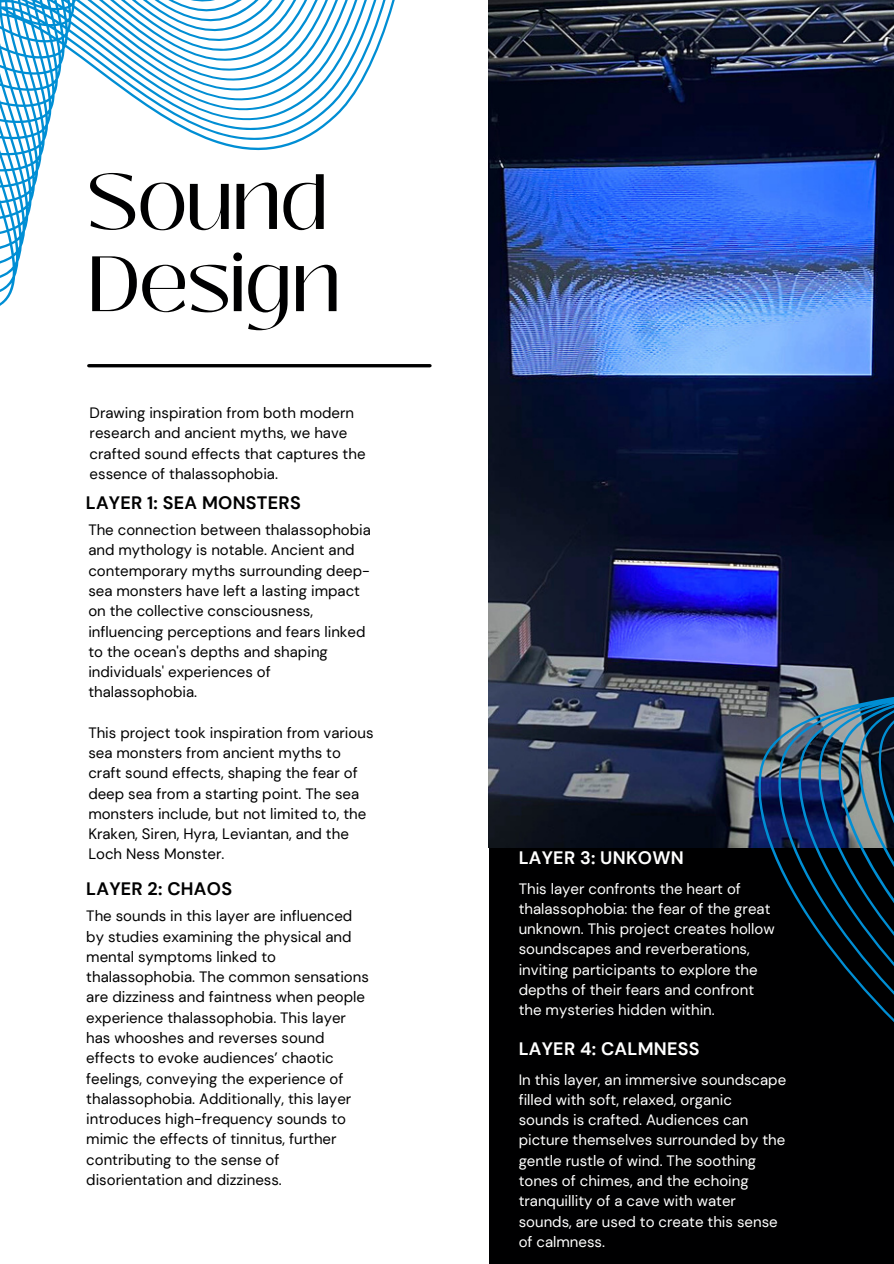
<style>
.page{position:relative;width:894px;height:1264px;background:#fff}
.page>*{position:absolute;margin:0;border:0;box-sizing:border-box;transform-origin:0 0}
.t1{font:78px/82.2px "Black Mango";letter-spacing:-.015em;color:#000001}
.t2{font:700 18px "DM Sans";letter-spacing:.015em;color:#000001}
.t3{font:700 18px "DM Sans";letter-spacing:.015em;color:#fff}
.t4{font:15px/20.2px "DM Sans";color:#000001}
.t5{font:15px/20.2px "DM Sans";color:#fff}
</style>
<div class="page">
<img style="left:489px;top:0;width:404px;height:848px">
<div style="left:489px;top:848px;width:404px;height:415px;background:#000001"></div>
<svg style="left:0;top:0;width:646px;height:473px"></svg>
<img style="left:647px;top:49px;width:246px;height:972px">
<p class="t1" style="left:87px;top:161px;width:256px">Sound<br>Design</p>
<p class="t4" style="left:90px;top:403px;width:277px">Drawing inspiration from both modern research and ancient myths, we have crafted sound effects that captures the essence of thalassophobia.</p>
<p class="t2" style="left:86px;top:491px;width:216px">LAYER 1: SEA MONSTERS</p>
<p class="t4" style="left:88px;top:520px;width:284px">The connection between thalassophobia and mythology is notable. Ancient and contemporary myths surrounding deep&shy;sea monsters have left a lasting impact on the collective consciousness, influencing perceptions and fears linked to the ocean's depths and shaping individuals' experiences of thalassophobia.</p>
<h2 class="t4" style="left:88px;top:722px;width:286px">This project took inspiration from various sea monsters from ancient myths to craft sound effects, shaping the fear of deep sea from a starting point. The sea monsters include, but not limited to, the Kraken, Siren, Hyra, Leviantan, and the Loch Ness Monster.</h2>
<h1 class="t2" style="left:86px;top:877px;width:147px">LAYER 2: CHAOS</h1>
<p class="t4" style="left:86px;top:906px;width:284px">The sounds in this layer are influenced by studies examining the physical and mental symptoms linked to thalassophobia. The common sensations are dizziness and faintness when people experience thalassophobia. This layer has whooshes and reverses sound effects to evoke audiences’ chaotic feelings, conveying the experience of thalassophobia. Additionally, this layer introduces high-frequency sounds to mimic the effects of tinnitus, further contributing to the sense of disorientation and dizziness.</p>
<p class="t3" style="left:518px;top:846px;width:166px">LAYER 3: UNKOWN</p>
<h2 class="t5" style="left:518px;top:878px;width:257px">This layer confronts the heart of thalassophobia: the fear of the great unknown. This project creates hollow soundscapes and reverberations, inviting participants to explore the depths of their fears and confront the mysteries hidden within.</h2>
<h2 class="t3" style="left:518px;top:1037px;width:182px">LAYER 4: CALMNESS</h2>
<p class="t5" style="left:518px;top:1069px;width:269px">In this layer, an immersive soundscape filled with soft, relaxed, organic<br>sounds is crafted. Audiences can picture themselves surrounded by the gentle rustle of wind. The soothing tones of chimes, and the echoing tranquillity of a cave with water sounds, are used to create this sense of calmness.</p>
</div>
